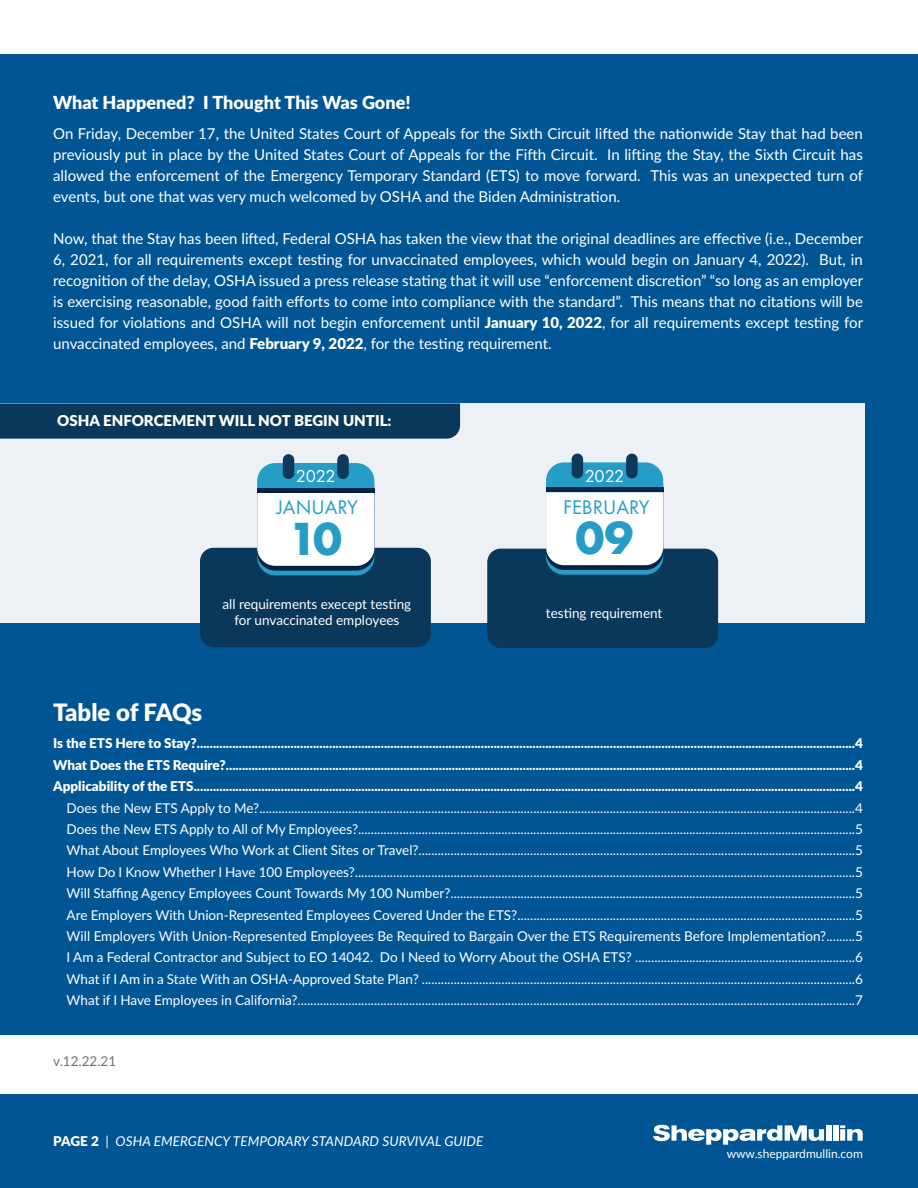
<style>
.page{position:relative;width:918px;height:1188px;background:#fff}
.page>*{position:absolute;margin:0;border:0;box-sizing:border-box;transform-origin:0 0}
.t1{font:700 48.3px "Futura PT";color:#269dc6}
.t2{font:900 24px "Lato";letter-spacing:-.01em;color:#fff}
.t3{font:20.55px "Futura PT";color:#269dc6}
.t4{font:900 18px "Lato";color:#fff}
.t5{font:18px "Futura PT";letter-spacing:-.025em;color:#fff}
.t6{font:15px/21px "Lato";color:#fff;text-align:justify}
.t7{font:900 15px "Lato";color:#fff}
.t8{font:13.5px/16.2px "Lato";color:#fff;text-align:center}
.t9{font:900 13.5px "Lato";color:#fff}
.t10{font:italic 13.5px "Lato";letter-spacing:.005em;color:#fff}
.t11{font:13.5px "Lato";color:#717074}
.t12{font:12px "Lato";color:#fff}
.s1{font-weight:900}
.s2{font-weight:900;font-style:normal}
</style>
<div class="page">
<div style="left:0;top:54px;width:918px;height:981px;background:#005595"></div>
<div style="left:0;top:1095px;width:918px;height:93px;background:#005595"></div>
<svg style="left:653px;top:1125px;width:171px;height:20px"></svg>
<div style="left:826px;top:1125px;width:5px;height:16px;background:#fff"></div>
<div style="left:833px;top:1125px;width:5px;height:16px;background:#fff"></div>
<svg style="left:840px;top:1125px;width:23px;height:16px"></svg>
<div style="left:0;top:403px;width:865px;height:220px;background:#edf1f6"></div>
<div style="left:0;top:403px;width:460px;height:36px;background:#0a385a"></div>
<div style="left:200px;top:548px;width:231px;height:99px;background:#0a385a;border-radius:14px"></div>
<svg style="left:257px;top:463px;width:117px;height:112px;background:#bbdae6"></svg>
<div style="left:283px;top:454px;width:11px;height:25px;background:#0e395b;border-radius:6px"></div>
<div style="left:337px;top:454px;width:12px;height:25px;background:#0e395b;border-radius:6px"></div>
<div style="left:257px;top:488px;width:117px;height:5px;background:#022346"></div>
<div style="left:487px;top:549px;width:231px;height:99px;background:#0a385a;border-radius:14px"></div>
<svg style="left:546px;top:462px;width:117px;height:113px;background:#badae6"></svg>
<div style="left:572px;top:454px;width:11px;height:24px;background:#0e395b;border-radius:6px"></div>
<div style="left:626px;top:454px;width:12px;height:24px;background:#0e395b;border-radius:6px"></div>
<div style="left:546px;top:487px;width:117px;height:5px;background:#022346"></div>
<p class="t4" style="left:53px;top:89px;width:359px">What Happened? I Thought This Was Gone!</p>
<p class="t6" style="left:53px;top:122px;width:812px">On Friday, December 17, the United States Court of Appeals for the Sixth Circuit lifted the nationwide Stay that had been previously put in place by the United States Court of Appeals for the Fifth Circuit. In lifting the Stay, the Sixth Circuit has allowed the enforcement of the Emergency Temporary Standard (ETS) to move forward. This was an unexpected turn of events, but one that was very much welcomed by OSHA and the Biden Administration.</p>
<p class="t6" style="left:53px;top:227px;width:812px">Now, that the Stay has been lifted, Federal OSHA has taken the view that the original deadlines are effective (i.e., December 6, 2021, for all requirements except testing for unvaccinated employees, which would begin on January 4, 2022). But, in recognition of the delay, OSHA issued a press release stating that it will use “enforcement discretion” “so long as an employer is exercising reasonable, good faith efforts to come into compliance with the standard”. This means that no citations will be issued for violations and OSHA will not begin enforcement until <span class="s1">January 10, 2022</span>, for all requirements except testing for unvaccinated employees, and <span class="s1">February 9, 2022</span>, for the testing requirement.</p>
<p class="t7" style="left:57px;top:409px;width:336px">OSHA ENFORCEMENT WILL NOT BEGIN UNTIL:</p>
<p class="t5" style="left:296px;top:466px;width:41px">2022</p>
<p class="t3" style="left:277px;top:495px;width:83px">JANUARY</p>
<p class="t1" style="left:288px;top:508px;width:55px">10</p>
<p class="t8" style="left:223px;top:596px;width:190px">all requirements execept testing for unvaccinated employees</p>
<p class="t5" style="left:585px;top:465px;width:41px">2022</p>
<p class="t3" style="left:563px;top:495px;width:88px">FEBRUARY</p>
<p class="t1" style="left:576px;top:507px;width:59px">09</p>
<p class="t8" style="left:546px;top:604px;width:118px">testing requirement</p>
<p class="t2" style="left:53px;top:695px;width:151px">Table of FAQs</p>
<p class="t9" style="left:53px;top:733px;width:811px">Is the ETS Here to Stay?............................................................................................................................................................................................................4</p>
<p class="t9" style="left:53px;top:755px;width:811px">What Does the ETS Require?...................................................................................................................................................................................................4</p>
<p class="t9" style="left:53px;top:776px;width:811px">Applicability of the ETS.............................................................................................................................................................................................................4</p>
<p class="t8" style="left:67px;top:799px;width:798px">Does the New ETS Apply to Me?...........................................................................................................................................................................................4</p>
<p class="t8" style="left:67px;top:820px;width:798px">Does the New ETS Apply to All of My Employees?............................................................................................................................................................5</p>
<p class="t8" style="left:67px;top:842px;width:798px">What About Employees Who Work at Client Sites or Travel?.........................................................................................................................................5</p>
<p class="t8" style="left:67px;top:863px;width:798px">How Do I Know Whether I Have 100 Employees?.............................................................................................................................................................5</p>
<p class="t8" style="left:67px;top:885px;width:798px">Will Staffing Agency Employees Count Towards My 100 Number?...............................................................................................................................5</p>
<p class="t8" style="left:67px;top:906px;width:798px">Are Employers With Union-Represented Employees Covered Under the ETS?..........................................................................................................5</p>
<p class="t8" style="left:67px;top:927px;width:798px">Will Employers With Union-Represented Employees Be Required to Bargain Over the ETS Requirements Before Implementation?.........5</p>
<p class="t8" style="left:67px;top:949px;width:798px">I Am a Federal Contractor and Subject to EO 14042. Do I Need to Worry About the OSHA ETS? .....................................................................6</p>
<p class="t8" style="left:67px;top:970px;width:798px">What if I Am in a State With an OSHA-Approved State Plan? ........................................................................................................................................6</p>
<p class="t8" style="left:67px;top:992px;width:798px">What if I Have Employees in California?...............................................................................................................................................................................7</p>
<p class="t11" style="left:53px;top:1052px;width:65px">v.12.22.21</p>
<p class="t10" style="left:53px;top:1132px;width:432px"><span class="s2">PAGE 2</span> | OSHA EMERGENCY TEMPORARY STANDARD SURVIVAL GUIDE</p>
<p class="t12" style="left:727px;top:1145px;width:138px">www.sheppardmullin.com</p>
</div>
